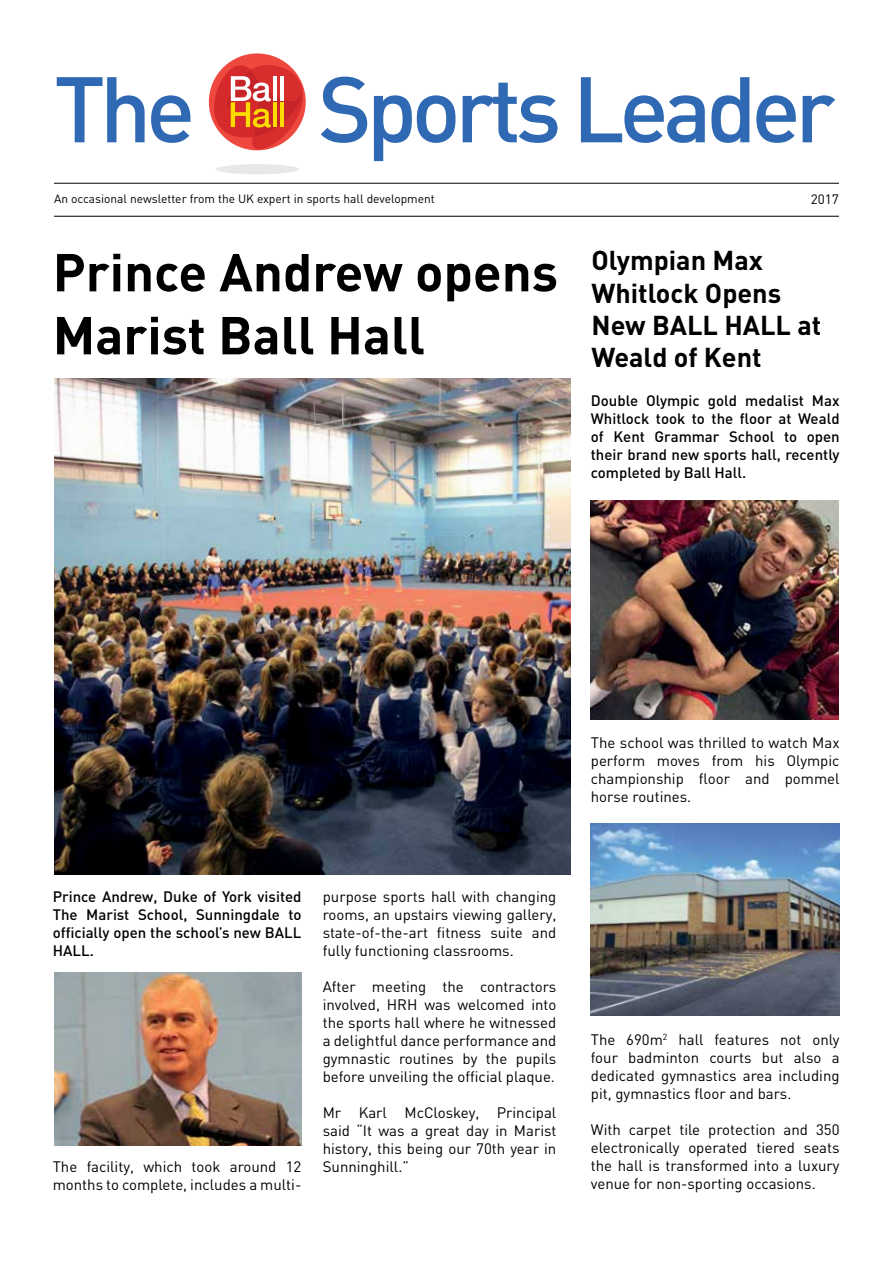
<style>
.page{position:relative;width:893px;height:1263px;background:#fff}
.page>*{position:absolute;margin:0;border:0;box-sizing:border-box;transform-origin:0 0}
.t1{font:500 91.5px "DIN";letter-spacing:-.06em;color:#3069b3}
.t2{font:700 52.5px/63px "DIN";color:#000}
.t3{font:700 27px/32.4px "DIN";color:#000}
.t4{font:15px/18px "DIN";color:#000;text-align:justify}
.t5{font:500 15px/18px "DIN";color:#000;text-align:justify}
.t6{font:13.5px "DIN";color:#000}
.t7{font:12px "DIN";color:#000}
</style>
<div class="page">
<hr style="left:54px;top:183px;width:785px;height:1px;background:#000">
<hr style="left:54px;top:216px;width:785px;height:1px;background:#000">
<div style="left:216px;top:164px;width:83px;height:10px;background:#e7e8e9;border-radius:50%"></div>
<div style="left:209px;top:53px;width:97px;height:97px;background:#ef483e;border-radius:50%"></div>
<svg style="left:209px;top:65px;width:97px;height:84px"></svg>
<hr style="left:273px;top:102px;width:4px;height:25px;background:#fddd00">
<hr style="left:280px;top:102px;width:4px;height:25px;background:#fddd00">
<img style="left:54px;top:378px;width:516px;height:496px">
<img style="left:54px;top:972px;width:247px;height:173px">
<img style="left:591px;top:500px;width:248px;height:219px">
<img style="left:591px;top:824px;width:249px;height:192px">
<h1 class="t1" style="left:54px;top:51px;width:143px">The</h1>
<h1 class="t1" style="left:318px;top:51px;width:519px">Sports Leader</h1>
<p class="t7" style="left:54px;top:191px;width:382px">An occasional newsletter from the UK expert in sports hall development</p>
<p class="t6" style="left:811px;top:191px;width:30px">2017</p>
<h2 class="t2" style="left:53px;top:239px;width:507px">Prince Andrew opens<br>Marist Ball Hall</h2>
<h3 class="t3" style="left:591px;top:243px;width:231px">Olympian Max<br>Whitlock Opens<br>New BALL HALL at<br>Weald of Kent</h3>
<p class="t5" style="left:591px;top:391px;width:250px">Double Olympic gold medalist Max Whitlock took to the floor at Weald of Kent Grammar School to open their brand new sports hall, recently completed by Ball Hall.</p>
<p class="t4" style="left:591px;top:733px;width:250px">The school was thrilled to watch Max perform moves from his Olympic championship floor and pommel horse routines.</p>
<p class="t5" style="left:53px;top:887px;width:250px">Prince Andrew, Duke of York visited The Marist School, Sunningdale to officially open the school’s new BALL HALL.</p>
<p class="t4" style="left:53px;top:1157px;width:250px">The facility, which took around 12 months to complete, includes a multi-</p>
<p class="t4" style="left:323px;top:887px;width:235px">purpose sports hall with changing rooms, an upstairs viewing gallery, state-of-the-art fitness suite and fully functioning classrooms.</p>
<p class="t4" style="left:323px;top:977px;width:235px">After meeting the contractors involved, HRH was welcomed into the sports hall where he witnessed a delightful dance performance and gymnastic routines by the pupils before unveiling the official plaque.</p>
<p class="t4" style="left:323px;top:1103px;width:235px">Mr Karl McCloskey, Principal said “It was a great day in Marist history, this being our 70th year in Sunninghill.”</p>
<p class="t4" style="left:591px;top:1030px;width:250px">The 690m<sup>2</sup> hall features not only four badminton courts but also a dedicated gymnastics area including pit, gymnastics floor and bars.</p>
<p class="t4" style="left:591px;top:1120px;width:250px">With carpet tile protection and 350 electronically operated tiered seats the hall is transformed into a luxury venue for non-sporting occasions.</p>
</div>
